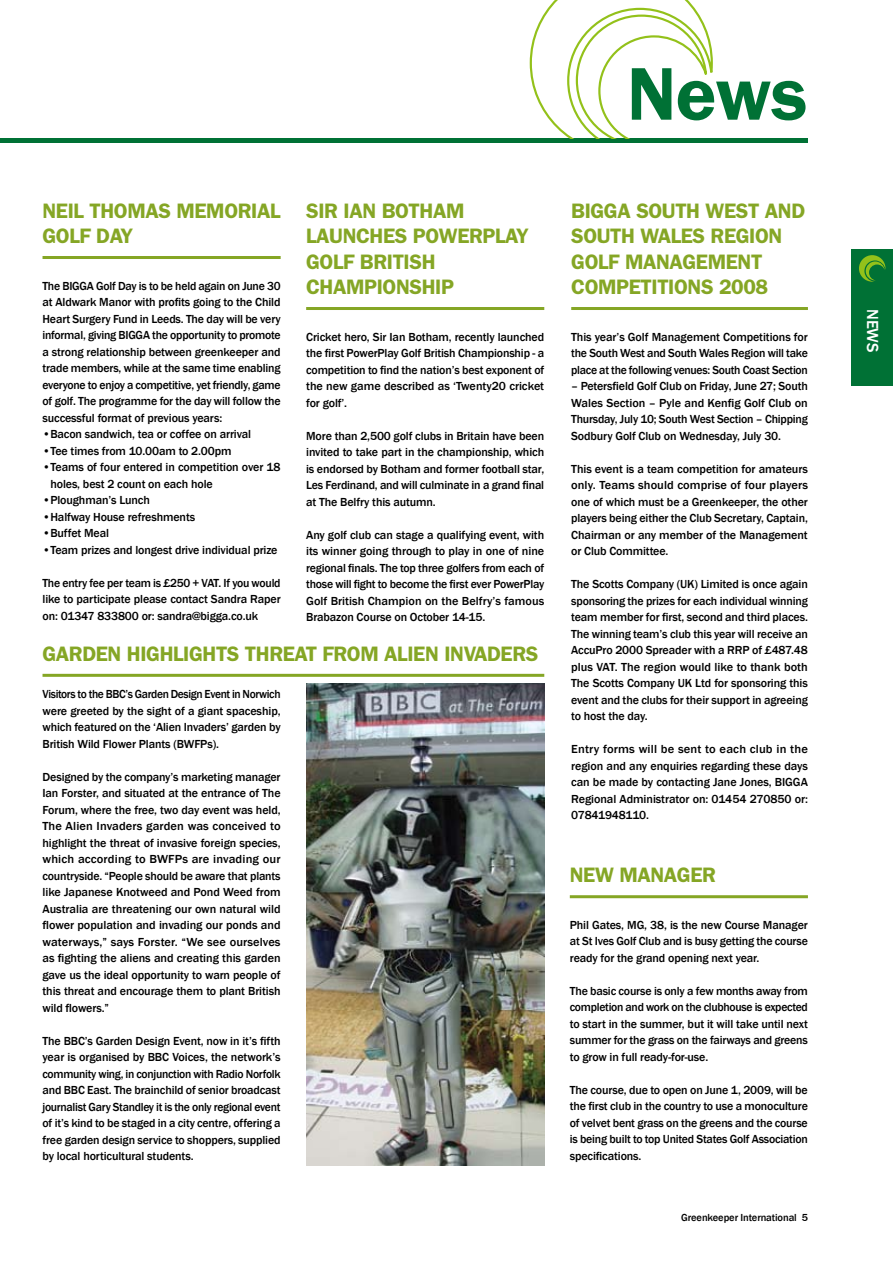
<style>
.page{position:relative;width:893px;height:1263px;background:#fff}
.page>*{position:absolute;margin:0;border:0;box-sizing:border-box;transform-origin:0 0}
.t1{font:600 75px "Franklin Gothic";color:#007135}
.t2{font:600 21px/25.5px "Franklin Gothic";letter-spacing:-.02em;color:#85a625}
.t3{font:500 16.5px "Franklin Gothic";color:#fff}
.t4{font:500 12px/16.5px "Franklin Gothic";letter-spacing:-.01em;color:#000;text-align:justify}
.t5{font:500 12px/16.5px "Franklin Gothic";letter-spacing:-.01em;color:#000;text-align:justify;scale:1.05 1}
.t6{font:500 12px/16.5px "Franklin Gothic";letter-spacing:-.01em;color:#000;text-align:justify;scale:.96 1}
.t7{font:500 10.5px "Franklin Gothic";letter-spacing:-.01em;color:#000}
</style>
<div class="page">
<div style="left:852px;top:249px;width:41px;height:137px;background:#007135"></div>
<hr style="left:0;top:139px;width:808px;height:4px;background:#007135">
<svg style="left:859px;top:255px;width:26px;height:27px"></svg>
<svg style="left:529px;top:0;width:185px;height:139px"></svg>
<hr style="left:306px;top:307px;width:238px;height:3px;background:#85a625">
<img style="left:306px;top:684px;width:238px;height:481px">
<hr style="left:43px;top:674px;width:501px;height:3px;background:#85a625">
<hr style="left:571px;top:307px;width:237px;height:3px;background:#85a625">
<hr style="left:570px;top:895px;width:238px;height:3px;background:#85a625">
<hr style="left:43px;top:256px;width:238px;height:3px;background:#85a625">
<h1 class="t1" style="left:627px;top:50px;width:182px">NEWS</h1>
<h2 class="t2" style="left:43px;top:198px;width:240px">NEIL THOMAS MEMORIAL<br>GOLF DAY</h2>
<p class="t4" style="left:43px;top:277px;width:240px">The BIGGA Golf Day is to be held again on June 30 at Aldwark Manor with profits going to the Child Heart Surgery Fund in Leeds. The day will be very informal, giving BIGGA the opportunity to promote a strong relationship between greenkeeper and trade members, while at the same time enabling everyone to enjoy a competitive, yet friendly, game of golf. The programme for the day will follow the successful format of previous years:</p>
<p class="t4" style="left:43px;top:426px;width:210px">•Bacon sandwich, tea or coffee on arrival</p>
<p class="t4" style="left:43px;top:442px;width:191px">•Tee times from 10.00am to 2.00pm</p>
<p class="t4" style="left:50px;top:459px;width:232px;text-indent:-8px">•Teams of four entered in competition over 18 holes, best 2 count on each hole</p>
<p class="t4" style="left:43px;top:492px;width:109px">•Ploughman’s Lunch</p>
<p class="t4" style="left:43px;top:508px;width:154px">•Halfway House refreshments</p>
<p class="t4" style="left:43px;top:525px;width:68px">•Buffet Meal</p>
<p class="t4" style="left:43px;top:541px;width:237px">•Team prizes and longest drive individual prize</p>
<p class="t4" style="left:43px;top:574px;width:240px">The entry fee per team is £250 + VAT. If you would like to participate please contact Sandra Raper on: 01347 833800 or: sandra@bigga.co.uk</p>
<h2 class="t2" style="left:306px;top:198px;width:224px">SIR IAN BOTHAM<br>LAUNCHES POWERPLAY<br>GOLF BRITISH<br>CHAMPIONSHIP</h2>
<p class="t4" style="left:306px;top:328px;width:240px">Cricket hero, Sir Ian Botham, recently launched the first PowerPlay Golf British Championship - a competition to find the nation’s best exponent of the new game described as ‘Twenty20 cricket for golf’.</p>
<p class="t4" style="left:306px;top:427px;width:240px">More than 2,500 golf clubs in Britain have been invited to take part in the championship, which is endorsed by Botham and former football star, Les Ferdinand, and will culminate in a grand final at The Belfry this autumn.</p>
<p class="t4" style="left:306px;top:526px;width:240px">Any golf club can stage a qualifying event, with its winner going through to play in one of nine regional finals. The top three golfers from each of those will fight to become the first ever PowerPlay Golf British Champion on the Belfry’s famous Brabazon Course on October 14-15.</p>
<h2 class="t2" style="left:43px;top:641px;width:497px">GARDEN HIGHLIGHTS THREAT FROM ALIEN INVADERS</h2>
<p class="t6" style="left:43px;top:686px;width:250px">Visitors to the BBC’s Garden Design Event in Norwich were greeted by the sight of a giant spaceship, which featured on the ‘Alien Invaders’ garden by British Wild Flower Plants (BWFPs).</p>
<p class="t4" style="left:43px;top:768px;width:240px">Designed by the company’s marketing manager Ian Forster, and situated at the entrance of The Forum, where the free, two day event was held, The Alien Invaders garden was conceived to highlight the threat of invasive foreign species, which according to BWFPs are invading our countryside. “People should be aware that plants like Japanese Knotweed and Pond Weed from Australia are threatening our own natural wild flower population and invading our ponds and waterways,” says Forster. “We see ourselves as fighting the aliens and creating this garden gave us the ideal opportunity to warn people of this threat and encourage them to plant British wild flowers.”</p>
<p class="t4" style="left:43px;top:1032px;width:240px">The BBC’s Garden Design Event, now in it’s fifth year is organised by BBC Voices, the network’s community wing, in conjunction with Radio Norfolk and BBC East. The brainchild of senior broadcast journalist Gary Standley it is the only regional event of it’s kind to be staged in a city centre, offering a free garden design service to shoppers, supplied by local horticultural students.</p>
<h2 class="t2" style="left:571px;top:198px;width:91px">BIGGA SOUTH</h2>
<h2 class="t2" style="left:706px;top:198px;width:31px">WEST</h2>
<h2 class="t2" style="left:765px;top:198px;width:15px">AND</h2>
<h2 class="t2" style="left:571px;top:223px;width:26px">SOUTH</h2>
<h2 class="t2" style="left:640px;top:223px;width:30px">WALES</h2>
<h2 class="t2" style="left:711px;top:223px;width:26px">REGION</h2>
<h2 class="t2" style="left:571px;top:249px;width:26px">GOLF</h2>
<h2 class="t2" style="left:625px;top:249px;width:33px">MANAGEMENT</h2>
<h2 class="t2" style="left:571px;top:274px;width:27px">COMPETITIONS</h2>
<h2 class="t2" style="left:719px;top:274px;width:51px">2008</h2>
<p class="t4" style="left:571px;top:328px;width:238px">This year’s Golf Management Competitions for the South West and South Wales Region will take place at the following venues: South Coast Section</p>
<p class="t4" style="left:571px;top:378px;width:238px">– Petersfield Golf Club on Friday, June 27; South Wales Section – Pyle and Kenfig Golf Club on Thursday, July 10; South West Section – Chipping Sodbury Golf Club on Wednesday, July 30.</p>
<p class="t4" style="left:571px;top:460px;width:238px">This event is a team competition for amateurs only. Teams should comprise of four players one of which must be a Greenkeeper, the other players being either the Club Secretary, Captain, Chairman or any member of the Management or Club Committee.</p>
<p class="t4" style="left:571px;top:576px;width:238px">The Scotts Company (UK) Limited is once again sponsoring the prizes for each individual winning team member for first, second and third places.<br>The winning team’s club this year will receive an AccuPro 2000 Spreader with a RRP of £487.48 plus VAT. The region would like to thank both The Scotts Company UK Ltd for sponsoring this event and the clubs for their support in agreeing to host the day.</p>
<p class="t5" style="left:571px;top:741px;width:227px">Entry forms will be sent to each club in the region and any enquiries regarding these days can be made by contacting Jane Jones, BIGGA Regional Administrator on: 01454 270850 or:<br>07841948110.</p>
<h2 class="t2" style="left:570px;top:862px;width:148px">NEW MANAGER</h2>
<p class="t4" style="left:570px;top:917px;width:240px">Phil Gates, MG, 38, is the new Course Manager at St Ives Golf Club and is busy getting the course ready for the grand opening next year.</p>
<p class="t4" style="left:570px;top:983px;width:240px">The basic course is only a few months away from completion and work on the clubhouse is expected to start in the summer, but it will take until next summer for the grass on the fairways and greens to grow in full ready-for-use.</p>
<p class="t4" style="left:570px;top:1082px;width:240px">The course, due to open on June 1, 2009, will be the first club in the country to use a monoculture of velvet bent grass on the greens and the course is being built to top United States Golf Association specifications.</p>
<p class="t7" style="left:681px;top:1211px;width:128px">Greenkeeper International 5</p>
<h3 class="t3" style="left:883px;top:309px;width:45px;rotate:90deg">NEWS</h3>
</div>
